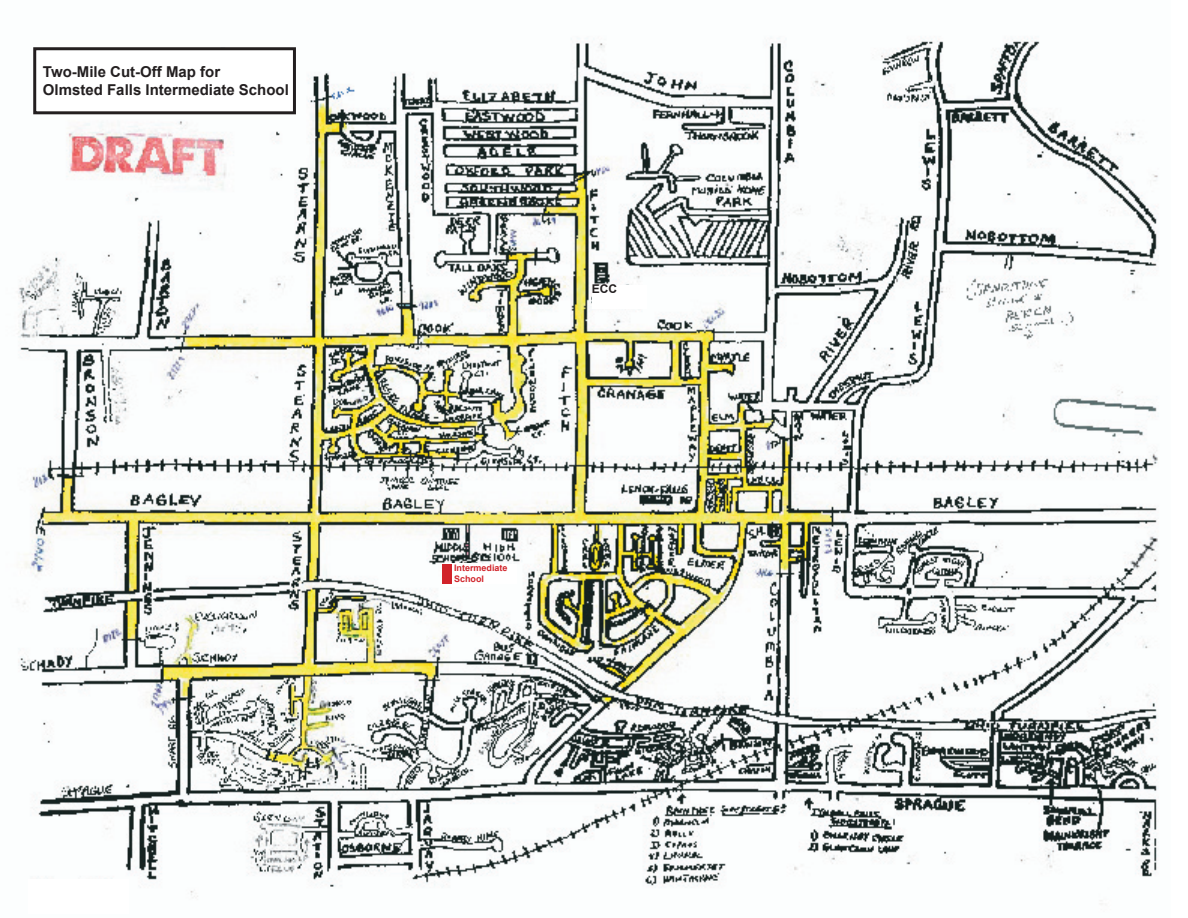
<style>
.page{position:relative;width:1188px;height:918px;background:#fff}
.page>*{position:absolute;margin:0;border:0;box-sizing:border-box;transform-origin:0 0}
.t1{font:700 15px/18px "Arial";color:#231f20}
.t2{font:700 12px "Arial";color:#231f20}
.t3{font:700 9px/10.8px "Arial";color:#d1232a}
</style>
<div class="page">
<img style="left:17px;top:37px;width:1142px;height:868px">
<div style="left:35px;top:49px;width:259px;height:64px;background:#fff"></div>
<div style="left:33px;top:47px;width:263px;height:67px;border:3px solid #231f20"></div>
<div style="left:28px;top:879px;width:100px;height:34px;background:#fff"></div>
<div style="left:446px;top:563px;width:36px;height:24px;background:#fff"></div>
<div style="left:442px;top:564px;width:10px;height:20px;background:#d1232a"></div>
<div style="left:454px;top:565px;width:62px;height:19px;background:#fff"></div>
<div style="left:592px;top:285px;width:55px;height:24px;background:#fff"></div>
<p class="t1" style="left:43px;top:63px;width:247px">Two-Mile Cut-Off Map for<br>Olmsted Falls Intermediate School</p>
<p class="t2" style="left:592px;top:281px;width:27px">ECC</p>
<p class="t3" style="left:454px;top:563px;width:55px">Intermediate<br>School</p>
</div>
